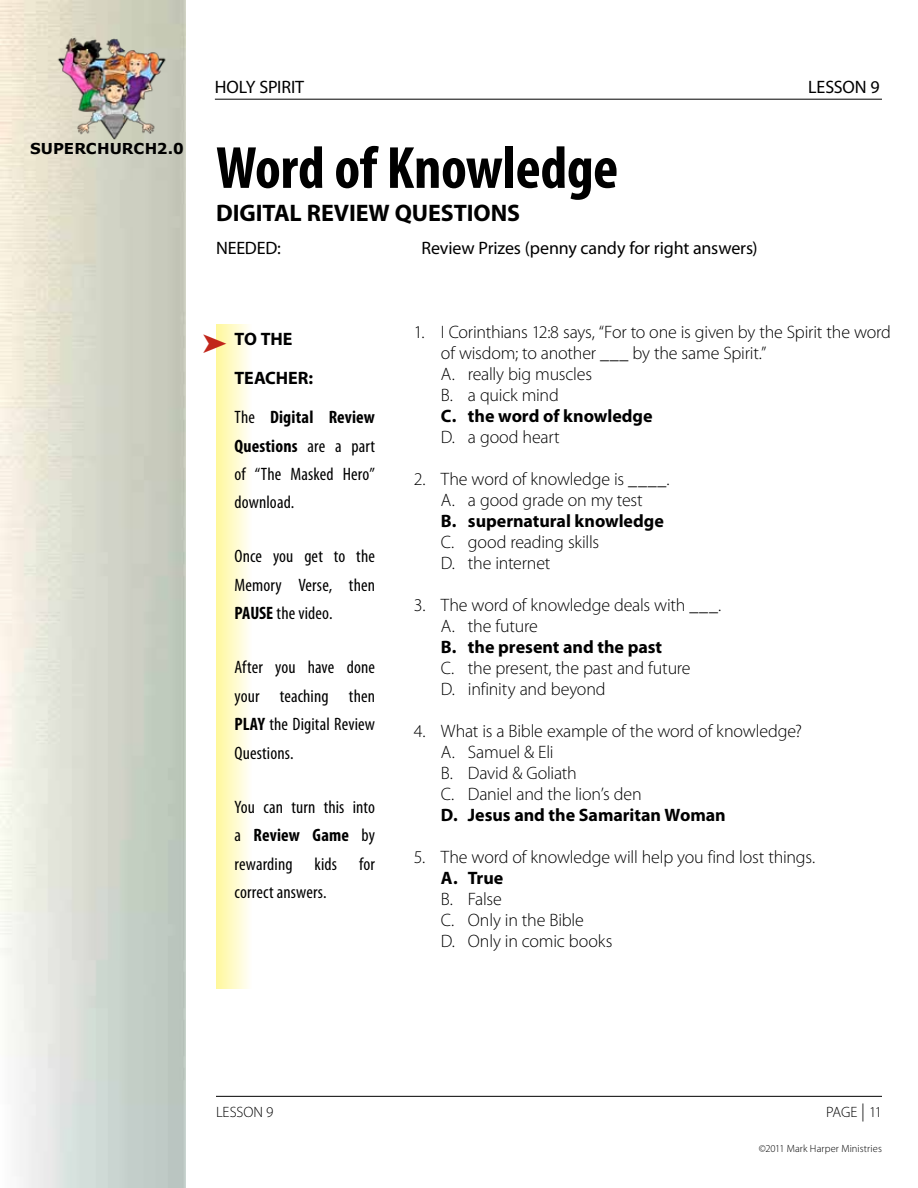
<style>
.page{position:relative;width:918px;height:1188px;background:#fff}
.page>*{position:absolute;margin:0;border:0;box-sizing:border-box;transform-origin:0 0}
.t1{font:700 condensed 60px "Myriad Pro";letter-spacing:-.005em;color:#000}
.t2{font:700 24px "Myriad Pro";letter-spacing:-.005em;color:#000}
.t3{font:300 18px/21px "Myriad Pro";letter-spacing:-.01em;color:#000}
.t4{font:condensed 18px/28.5px "Myriad Pro";letter-spacing:.005em;color:#000;text-align:justify}
.t5{font:700 18px/39px "Myriad Pro";letter-spacing:-.005em;color:#000}
.t6{font:18px "Myriad Pro";letter-spacing:-.005em;color:#000}
.t7{font:300 15px "Myriad Pro";letter-spacing:-.005em;color:#000}
.t8{font:700 15px "Verdana";letter-spacing:.005em;color:#000}
.t9{font:300 10.5px "Myriad Pro";letter-spacing:.01em;color:#000}
.s1{color:#c1261b}
.s2{font-weight:400;font-stretch:condensed}
.s3{font-stretch:condensed}
.s4{font-weight:700}
.s5{font-size:18px}
</style>
<div class="page">
<hr style="left:216px;top:1096px;width:666px;height:1px;background:#000">
<hr style="left:215px;top:99px;width:667px;height:1px;background:#000">
<img style="left:36px;top:36px;width:150px;height:104px">
<svg style="left:216px;top:324px;width:33px;height:665px"></svg>
<p class="t6" style="left:215px;top:76px;width:91px">HOLY SPIRIT</p>
<p class="t6" style="left:808px;top:76px;width:73px">LESSON 9</p>
<p class="t8" style="left:30px;top:139px;width:155px">SUPERCHURCH2.0</p>
<h1 class="t1" style="left:216px;top:130px;width:404px">Word of Knowledge</h1>
<h2 class="t2" style="left:216px;top:197px;width:120px">DIGITAL Review</h2>
<h2 class="t2" style="left:395px;top:197px;width:47px">Questio</h2>
<h2 class="t2" style="left:491px;top:197px;width:28px">ns</h2>
<p class="t6" style="left:216px;top:237px;width:66px">Needed:</p>
<p class="t6" style="left:422px;top:237px;width:337px">Review Prizes (penny candy for right answers)</p>
<p class="t5" style="left:235px;top:319px;width:142px;text-indent:-32px"><span class="s1">➤</span> TO THE<br>TEACHER:<br><span class="s2">The</span> <span class="s3">Digital Review</span></p>
<p class="t4" style="left:235px;top:431px;width:142px"><span class="s4">Questions</span> are a part of “The Masked Hero” download.</p>
<p class="t4" style="left:235px;top:542px;width:142px">Once you get to the Memory Verse, then <span class="s4">PAUSE</span> the video.</p>
<p class="t4" style="left:235px;top:653px;width:142px">After you have done your teaching then <span class="s4">PLAY</span> the Digital Review Questions.</p>
<p class="t4" style="left:235px;top:793px;width:142px">You can turn this into a <span class="s4">Review Game</span> by rewarding kids for correct answers.</p>
<p class="t3" style="left:441px;top:321px;width:451px;text-indent:-27px">1. I Corinthians 12:8 says, “For to one is given by the Spirit the word of wisdom; to another ___</p>
<p class="t3" style="left:633px;top:342px;width:136px">by the same Spirit.”</p>
<p class="t3" style="left:441px;top:363px;width:153px">A. really big muscles<br>B. a quick mind</p>
<p class="t5" style="left:441px;top:395px;width:213px">C. the word of knowledge</p>
<p class="t3" style="left:441px;top:426px;width:120px">D. a good heart</p>
<p class="t3" style="left:414px;top:468px;width:225px">2. The word of knowledge is ____</p>
<p class="t3" style="left:667px;top:468px;width:5px">.</p>
<p class="t3" style="left:441px;top:489px;width:203px">A. a good grade on my test</p>
<p class="t5" style="left:441px;top:500px;width:224px">B. supernatural knowledge</p>
<p class="t3" style="left:441px;top:531px;width:160px">C. good reading skills<br>D. the internet</p>
<p class="t3" style="left:441px;top:594px;width:282px;text-indent:-27px">3. The word of knowledge deals with ___.<br>A. the future</p>
<p class="t5" style="left:441px;top:626px;width:223px">B. the present and the past</p>
<p class="t3" style="left:441px;top:657px;width:251px">C. the present, the past and future<br>D. infinity and beyond</p>
<p class="t3" style="left:441px;top:720px;width:363px;text-indent:-27px">4. What is a Bible example of the word of knowledge?<br>A. Samuel &amp; Eli<br>B. David &amp; Goliath<br>C. Daniel and the lion’s den</p>
<p class="t5" style="left:441px;top:794px;width:286px">D. Jesus and the Samaritan Woman</p>
<p class="t3" style="left:414px;top:846px;width:403px">5. The word of knowledge will help you find lost things.</p>
<p class="t5" style="left:441px;top:857px;width:64px">A. True</p>
<p class="t3" style="left:441px;top:888px;width:173px">B. False<br>C. Only in the Bible<br>D. Only in comic books</p>
<p class="t7" style="left:216px;top:1103px;width:59px">LESSON 9</p>
<p class="t7" style="left:826px;top:1103px;width:57px">PAGE <span class="s5">|</span> 11</p>
<p class="t9" style="left:759px;top:1142px;width:125px">©2011 Mark Harper Ministries</p>
</div>
